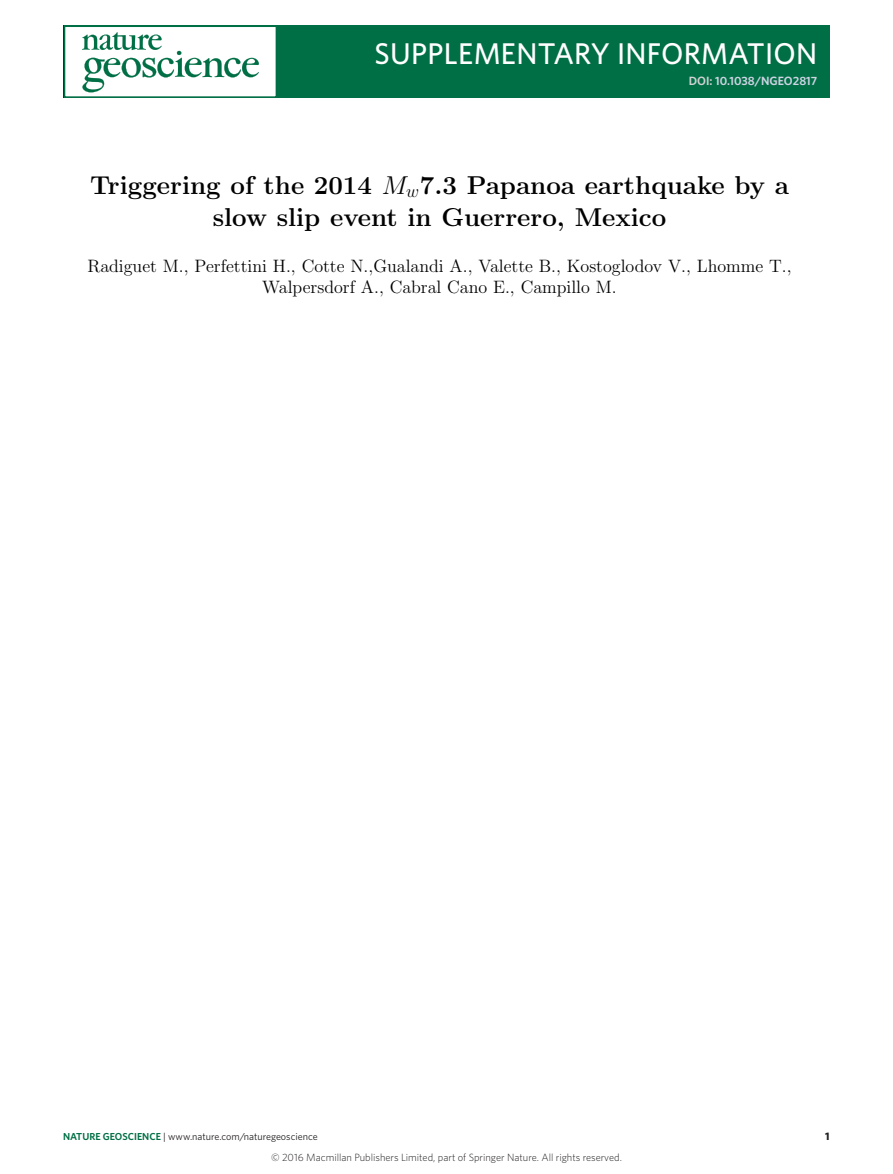
<style>
.page{position:relative;width:893px;height:1174px;background:#fff}
.page>*{position:absolute;margin:0;border:0;box-sizing:border-box;transform-origin:0 0}
.t1{font:500 30px "Whitney";letter-spacing:.01em;color:#fff}
.t2{font:25.8px/32.8px "CMBX12";color:#000;text-align:center}
.t3{font:18px/21px "CMR12";color:#000;text-align:center}
.t4{font:600 12px "Whitney";color:#cfd4e4}
.t5{font:700 10.8px "Whitney";color:#231f20}
.t6{font:300 10.5px "Whitney";color:#231f20}
.t7{font:10.2px "Whitney";color:#231f20}
.s1{color:#d1d2d4}
.s2{font-family:"CMMI12"}
.s3{font-weight:600;color:#016f45}
</style>
<div class="page">
<div style="left:64px;top:26px;width:765px;height:72px;background:#016f45"></div>
<div style="left:64px;top:26px;width:213px;height:72px;background:#fff;border:2px solid #016f45"></div>
<svg style="left:82px;top:32px;width:177px;height:60px"></svg>
<p class="t1" style="left:375px;top:34px;width:444px">SUPPLEMENTARY INFORMATION</p>
<p class="t4" style="left:689px;top:73px;width:130px"><span class="s1">DOI:</span> 10.1038/NGEO2817</p>
<p class="t2" style="left:90px;top:171px;width:700px">Triggering of the 2014 <span class="s2">M</span><sub>w</sub>7.3 Papanoa earthquake by a slow slip event in Guerrero, Mexico</p>
<p class="t3" style="left:88px;top:257px;width:706px">Radiguet M., Perfettini H., Cotte N.,Gualandi A., Valette B., Kostoglodov V., Lhomme T.,<br>Walpersdorf A., Cabral Cano E., Campillo M.</p>
<p class="t7" style="left:63px;top:1129px;width:256px"><span class="s3">NATURE GEOSCIENCE</span> | www.nature.com/naturegeoscience</p>
<p class="t5" style="left:825px;top:1129px;width:6px">1</p>
<p class="t6" style="left:271px;top:1150px;width:352px">© 2016 Macmillan Publishers Limited, part of Springer Nature. All rights reserved.</p>
</div>
